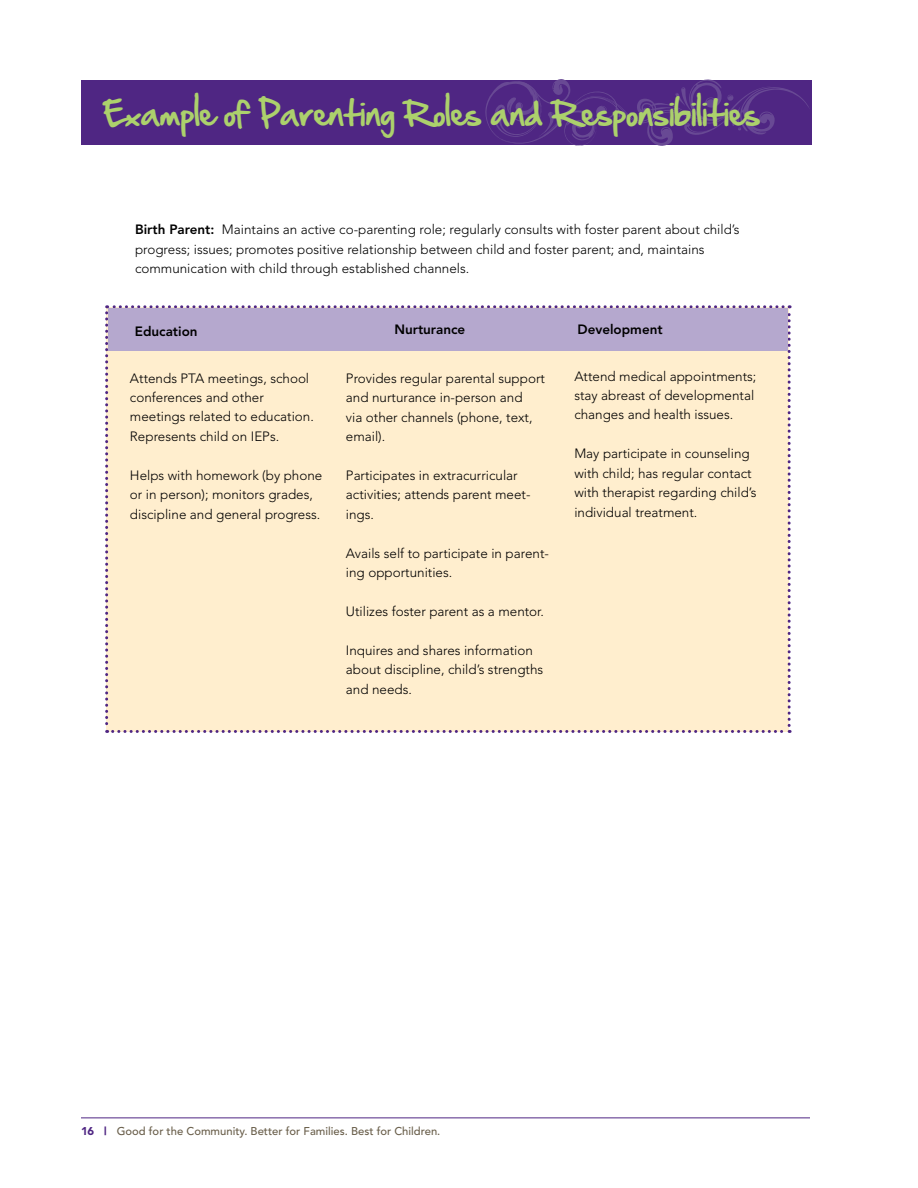
<style>
.page{position:relative;width:918px;height:1188px;background:#fff}
.page>*{position:absolute;margin:0;border:0;box-sizing:border-box;transform-origin:0 0}
.t1{font:29.85px "Hand Of Sean";color:#acd16c}
.t2{font:300 13.5px/19.4px "Avenir";color:#000}
.t3{font:800 13.5px "Avenir";color:#000}
.t4{font:500 11.25px "Avenir";color:#695e4a}
.s1{font-weight:800}
.s2{font-weight:900;color:#4f2683}
</style>
<div class="page">
<div style="left:81px;top:80px;width:730px;height:65px;background:#4f2683"></div>
<hr style="left:81px;top:1118px;width:729px;height:1px;background:#4f2683">
<svg style="left:485px;top:79px;width:324px;height:67px"></svg>
<div style="left:105px;top:305px;width:686px;height:428px;background:#ffeece"></div>
<div style="left:108px;top:308px;width:680px;height:43px;background:#b5a8ce"></div>
<h1 class="t1" style="left:104px;top:87px;width:658px">Example of Parenting Roles and Responsibilities</h1>
<p class="t2" style="left:135px;top:220px;width:606px"><span class="s1">Birth Parent:</span> Maintains an active co-parenting role; regularly consults with foster parent about child’s progress; issues; promotes positive relationship between child and foster parent; and, maintains communication with child through established channels.</p>
<p class="t3" style="left:135px;top:323px;width:64px">Education</p>
<p class="t3" style="left:394px;top:322px;width:72px">Nurturance</p>
<p class="t3" style="left:578px;top:321px;width:87px">Development</p>
<p class="t2" style="left:574px;top:366px;width:184px">Attend medical appointments; stay abreast of developmental changes and health issues.</p>
<p class="t2" style="left:574px;top:444px;width:184px">May participate in counseling with child; has regular contact with therapist regarding child’s individual treatment.</p>
<p class="t2" style="left:130px;top:368px;width:185px">Attends PTA meetings, school conferences and other meetings related to education.<br>Represents child on IEPs.</p>
<p class="t2" style="left:130px;top:465px;width:194px">Helps with homework (by phone or in person); monitors grades, discipline and general progress.</p>
<p class="t2" style="left:346px;top:369px;width:201px">Provides regular parental support and nurturance in-person and<br>via other channels (phone, text, email).</p>
<p class="t2" style="left:346px;top:466px;width:186px">Participates in extracurricular activities; attends parent meet&shy;ings.</p>
<p class="t2" style="left:346px;top:543px;width:205px">Avails self to participate in parent&shy;ing opportunities.</p>
<p class="t2" style="left:346px;top:602px;width:200px">Utilizes foster parent as a mentor.</p>
<p class="t2" style="left:346px;top:640px;width:199px">Inquires and shares information about discipline, child’s strengths and needs.</p>
<p class="t4" style="left:81px;top:1125px;width:361px"><span class="s2">16 |</span> Good for the Community. Better for Families. Best for Children.</p>
</div>
